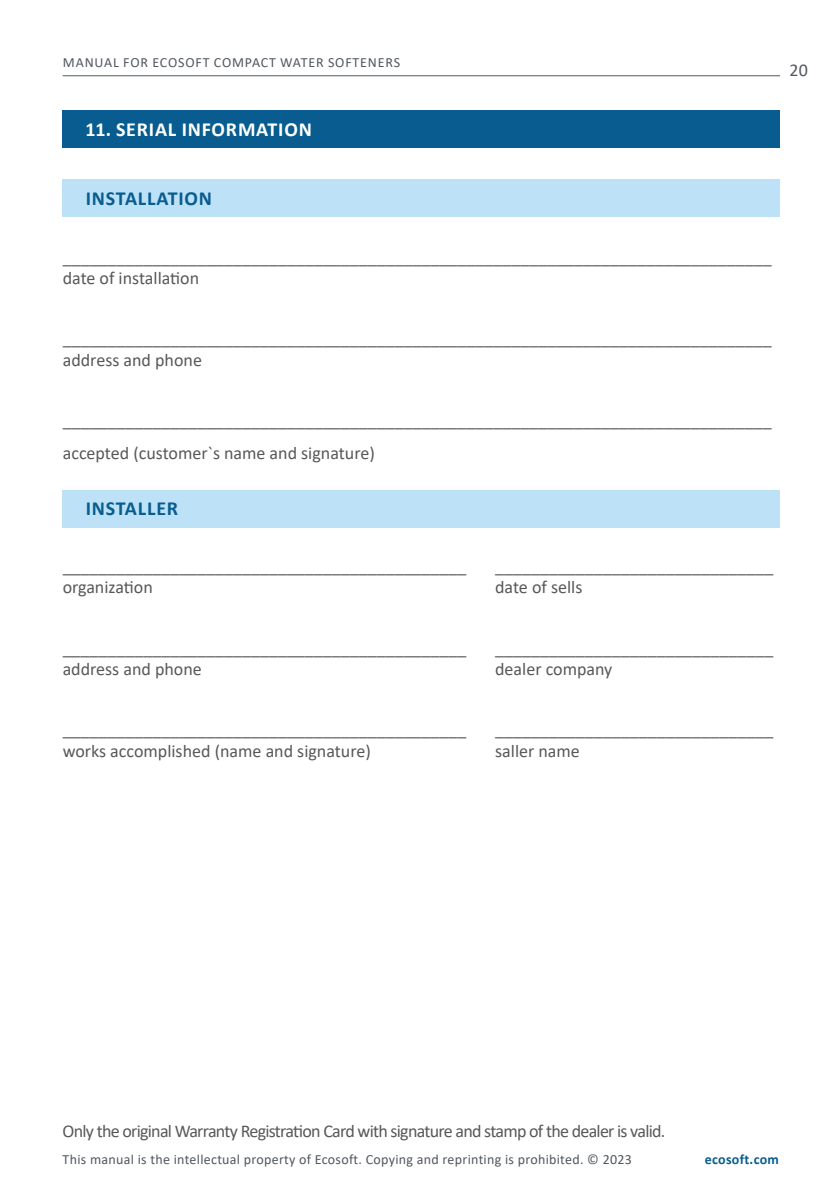
<style>
.page{position:relative;width:840px;height:1191px;background:#fff}
.page>*{position:absolute;margin:0;border:0;box-sizing:border-box;transform-origin:0 0}
.t1{font:700 20px "Calibri";letter-spacing:.04em;color:#085c8f}
.t2{font:700 20px "Calibri";letter-spacing:.04em;color:#fff}
.t3{font:18px/21.6px "Calibri";color:#57585a}
.t4{font:18px "Calibri";letter-spacing:-.04em;color:#57585a}
.t5{font:18px "Calibri";color:#52575f}
.t6{font:14px "Calibri";letter-spacing:.02em;color:#52575f}
.t7{font:14px "Calibri";letter-spacing:.06em;color:#52575f}
.t8{font:700 14px "Calibri";letter-spacing:.02em;color:#085c8f}
</style>
<div class="page">
<hr style="left:63px;top:75px;width:716px;height:1px;background:#52575f">
<div style="left:63px;top:111px;width:716px;height:37px;background:#085c8f"></div>
<div style="left:63px;top:180px;width:716px;height:37px;background:#bde2f7"></div>
<div style="left:63px;top:490px;width:716px;height:37px;background:#bde2f7"></div>
<p class="t7" style="left:63px;top:53px;width:338px">MANUAL FOR ECOSOFT COMPACT WATER SOFTENERS</p>
<p class="t2" style="left:85px;top:115px;width:228px">11. SERIAL INFORMATION</p>
<p class="t1" style="left:86px;top:184px;width:128px">INSTALLATION</p>
<p class="t5" style="left:789px;top:58px;width:20px">20</p>
<p class="t3" style="left:63px;top:245px;width:710px">_______________________________________________________________________________ date of installation</p>
<p class="t3" style="left:63px;top:327px;width:710px">_______________________________________________________________________________ address and phone</p>
<p class="t3" style="left:63px;top:403px;width:710px;line-height:33px">_______________________________________________________________________________ accepted (customer`s name and signature)</p>
<p class="t1" style="left:86px;top:494px;width:94px">INSTALLER</p>
<p class="t3" style="left:63px;top:554px;width:405px">_____________________________________________ organization</p>
<p class="t3" style="left:495px;top:554px;width:279px">_______________________________ date of sells</p>
<p class="t3" style="left:63px;top:636px;width:405px">_____________________________________________ address and phone</p>
<p class="t3" style="left:495px;top:636px;width:279px">_______________________________ dealer company</p>
<p class="t3" style="left:63px;top:718px;width:405px">_____________________________________________ works accomplished (name and signature)</p>
<p class="t3" style="left:495px;top:718px;width:279px">_______________________________ saller name</p>
<p class="t4" style="left:63px;top:1118px;width:604px">Only the original Warranty Registration Card with signature and stamp of the dealer is valid.</p>
<p class="t6" style="left:63px;top:1149px;width:570px">This manual is the intellectual property of Ecosoft. Copying and reprinting is prohibited. © 2023</p>
<p class="t8" style="left:704px;top:1149px;width:76px">ecosoft.com</p>
</div>
